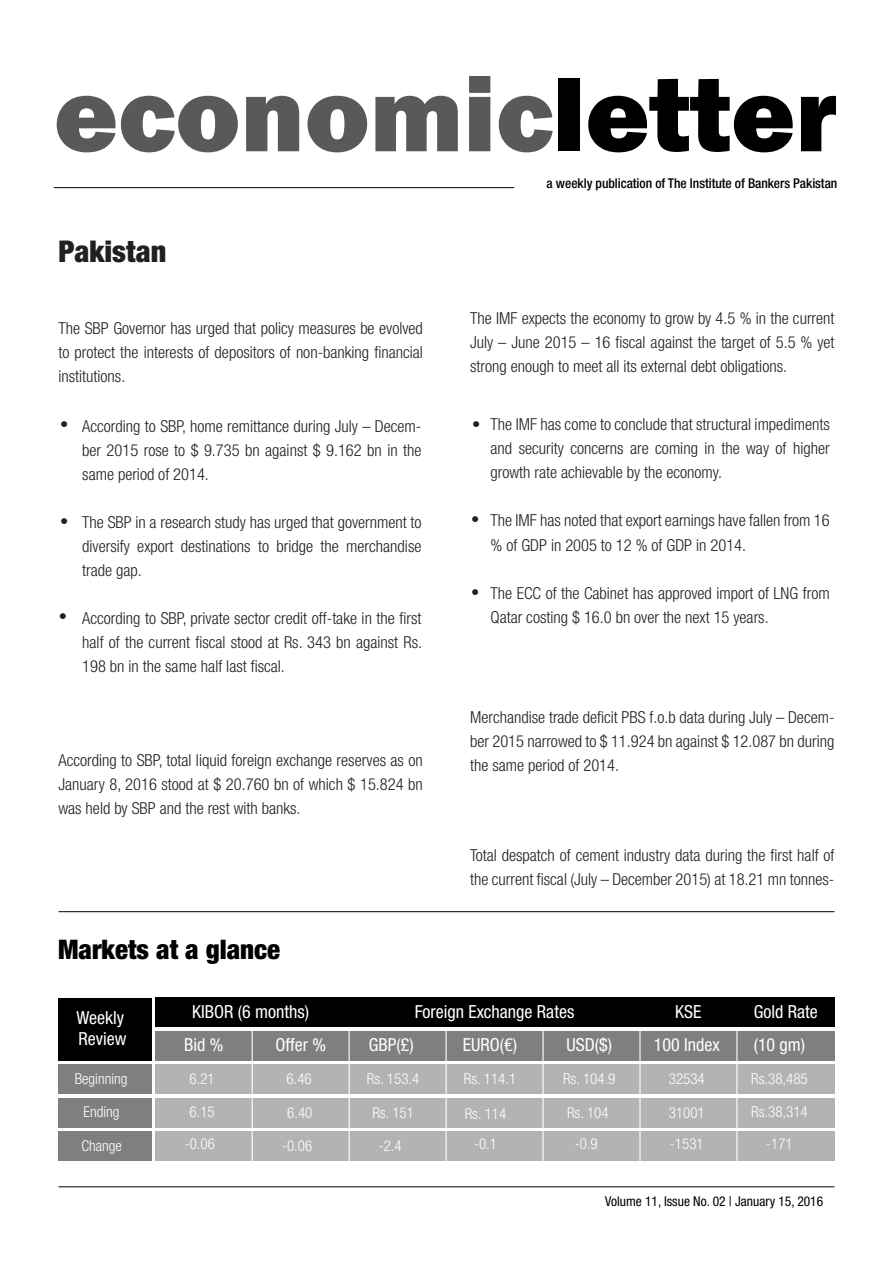
<style>
.page{position:relative;width:893px;height:1263px;background:#fff}
.page>*{position:absolute;margin:0;border:0;box-sizing:border-box;transform-origin:0 0}
.t1{font:800 109.5px "Franklin Gothic";color:#595959}
.t2{font:900 condensed 30px "Helvetica Neue LT Std";color:#231f20}
.t3{font:900 condensed 27px "Helvetica Neue LT Std";color:#000}
.t4{font:condensed 18px/21.6px "Helvetica Neue LT Std";color:#fff}
.t5{font:300 condensed 16.5px/24px "Helvetica Neue LT Std";color:#231f20;text-align:justify}
.t6{font:300 condensed 15px/32.7px "Helvetica Neue LT Std";color:#fff;text-align:center}
.t7{font:500 condensed 13.5px "Helvetica Neue LT Std";letter-spacing:-.005em;color:#000}
.t8{font:condensed 13.5px "Helvetica Neue LT Std";color:#000}
.s1{color:#000}
</style>
<div class="page">
<hr style="left:54px;top:187px;width:460px;height:1px;background:#000">
<hr style="left:59px;top:1186px;width:775px;height:1px;background:#000">
<hr style="left:58px;top:911px;width:776px;height:1px;background:#000">
<div style="left:58px;top:998px;width:94px;height:62px;background:#000"></div>
<div style="left:58px;top:1065px;width:94px;height:29px;background:#7f7f7f"></div>
<div style="left:155px;top:998px;width:680px;height:29px;background:#000"></div>
<div style="left:155px;top:1031px;width:680px;height:29px;background:#7f7f7f"></div>
<div style="left:155px;top:1065px;width:680px;height:29px;background:#b3b3b3"></div>
<div style="left:155px;top:1098px;width:680px;height:29px;background:#b3b3b3"></div>
<div style="left:155px;top:1132px;width:680px;height:29px;background:#b3b3b3"></div>
<div style="left:58px;top:1098px;width:94px;height:29px;background:#7f7f7f"></div>
<div style="left:58px;top:1132px;width:94px;height:29px;background:#7f7f7f"></div>
<hr style="left:252px;top:1029px;width:1px;height:132px;background:#fff">
<hr style="left:349px;top:1029px;width:1px;height:132px;background:#fff">
<hr style="left:446px;top:1029px;width:1px;height:132px;background:#fff">
<hr style="left:542px;top:1029px;width:2px;height:132px;background:#fff">
<hr style="left:639px;top:1029px;width:2px;height:132px;background:#fff">
<hr style="left:736px;top:1029px;width:1px;height:132px;background:#fff">
<h1 class="t1" style="left:54px;top:44px;width:785px">economic<span class="s1">letter</span></h1>
<p class="t7" style="left:547px;top:175px;width:292px">a weekly publication of The Institute of Bankers Pakistan</p>
<h2 class="t2" style="left:58px;top:233px;width:109px">Pakistan</h2>
<p class="t5" style="left:58px;top:316px;width:366px">The SBP Governor has urged that policy measures be evolved to protect the interests of depositors of non-banking financial institutions.</p>
<p class="t5" style="left:60px;top:412px;width:10px">•</p>
<p class="t5" style="left:60px;top:509px;width:10px">•</p>
<p class="t5" style="left:59px;top:604px;width:10px">•</p>
<p class="t5" style="left:82px;top:414px;width:341px">According to SBP, home remittance during July – Decem&shy;ber 2015 rose to $ 9.735 bn against $ 9.162 bn in the same period of 2014.</p>
<p class="t5" style="left:82px;top:510px;width:341px">The SBP in a research study has urged that government to diversify export destinations to bridge the merchandise trade gap.</p>
<p class="t5" style="left:82px;top:606px;width:341px">According to SBP, private sector credit off-take in the first half of the current fiscal stood at Rs. 343 bn against Rs.<br>198 bn in the same half last fiscal.</p>
<p class="t5" style="left:58px;top:748px;width:366px">According to SBP, total liquid foreign exchange reserves as on January 8, 2016 stood at $ 20.760 bn of which $ 15.824 bn was held by SBP and the rest with banks.</p>
<h3 class="t3" style="left:58px;top:933px;width:224px">Markets at a glance</h3>
<p class="t5" style="left:470px;top:306px;width:366px">The IMF expects the economy to grow by 4.5 % in the current July – June 2015 – 16 fiscal against the target of 5.5 % yet strong enough to meet all its external debt obligations.</p>
<p class="t5" style="left:472px;top:412px;width:10px">•</p>
<p class="t5" style="left:471px;top:507px;width:10px">•</p>
<p class="t5" style="left:471px;top:580px;width:10px">•</p>
<p class="t5" style="left:491px;top:412px;width:341px">The IMF has come to conclude that structural impediments and security concerns are coming in the way of higher growth rate achievable by the economy.</p>
<p class="t5" style="left:491px;top:508px;width:341px">The IMF has noted that export earnings have fallen from 16 % of GDP in 2005 to 12 % of GDP in 2014.</p>
<p class="t5" style="left:491px;top:580px;width:341px">The ECC of the Cabinet has approved import of LNG from<br>Qatar costing $ 16.0 bn over the next 15 years.</p>
<p class="t5" style="left:470px;top:705px;width:366px">Merchandise trade deficit PBS f.o.b data during July – Decem&shy;ber 2015 narrowed to $ 11.924 bn against $ 12.087 bn during the same period of 2014.</p>
<p class="t5" style="left:470px;top:843px;width:366px">Total despatch of cement industry data during the first half of the current fiscal (July – December 2015) at 18.21 mn tonnes-</p>
<p class="t4" style="left:76px;top:1006px;width:51px">Weekly<br>Review</p>
<p class="t4" style="left:184px;top:995px;width:127px;line-height:33.5px;text-indent:8px">KIBOR (6 months)<br>Bid %</p>
<p class="t4" style="left:415px;top:1000px;width:161px">Foreign Exchange Rates</p>
<p class="t4" style="left:675px;top:1000px;width:28px">KSE</p>
<p class="t4" style="left:754px;top:1000px;width:66px">Gold Rate</p>
<p class="t4" style="left:275px;top:1034px;width:52px">Offer %</p>
<p class="t4" style="left:369px;top:1034px;width:46px">GBP(£)</p>
<p class="t4" style="left:463px;top:1034px;width:56px">EURO(€)</p>
<p class="t4" style="left:566px;top:1034px;width:47px">USD($)</p>
<p class="t4" style="left:654px;top:1034px;width:67px">100 Index</p>
<p class="t4" style="left:754px;top:1034px;width:53px">(10 gm)</p>
<p class="t6" style="left:367px;top:1062px;width:54px">Rs. 153.4</p>
<p class="t6" style="left:372px;top:1097px;width:43px">Rs. 151</p>
<p class="t6" style="left:75px;top:1062px;width:54px">Beginning</p>
<p class="t6" style="left:190px;top:1062px;width:27px">6.21</p>
<p class="t6" style="left:190px;top:1096px;width:27px">6.15</p>
<p class="t6" style="left:287px;top:1096px;width:27px">6.40</p>
<p class="t6" style="left:185px;top:1127px;width:32px">-0.06</p>
<p class="t6" style="left:287px;top:1062px;width:27px">6.46</p>
<p class="t6" style="left:84px;top:1096px;width:38px">Ending</p>
<p class="t6" style="left:81px;top:1129px;width:42px">Change</p>
<p class="t6" style="left:282px;top:1129px;width:32px">-0.06</p>
<p class="t6" style="left:379px;top:1129px;width:24px">-2.4</p>
<p class="t6" style="left:464px;top:1062px;width:54px">Rs. 114.1</p>
<p class="t6" style="left:465px;top:1098px;width:43px;line-height:30.8px">Rs. 114 -0.1</p>
<p class="t6" style="left:563px;top:1062px;width:54px">Rs. 104.9</p>
<p class="t6" style="left:567px;top:1097px;width:43px;line-height:31.2px">Rs. 104 -0.9</p>
<p class="t6" style="left:669px;top:1062px;width:38px">32534</p>
<p class="t6" style="left:669px;top:1097px;width:38px">31001</p>
<p class="t6" style="left:670px;top:1127px;width:35px">-1531</p>
<p class="t6" style="left:751px;top:1062px;width:58px">Rs.38,485<br>Rs.38,314 -171</p>
<p class="t8" style="left:605px;top:1193px;width:220px">Volume 11, Issue No. 02 | January 15, 2016</p>
</div>
